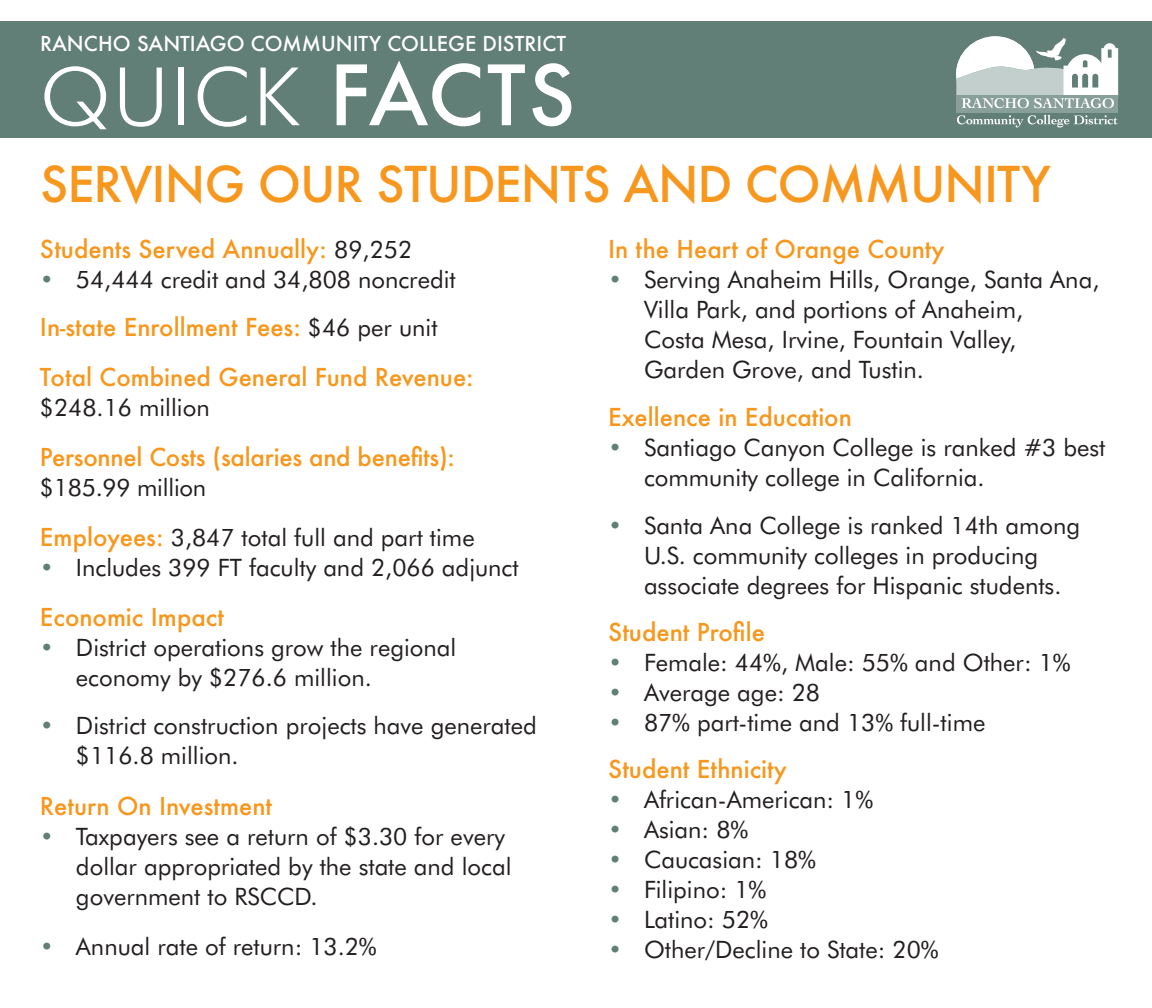
<style>
.page{position:relative;width:1152px;height:1008px;background:#fff}
.page>*{position:absolute;margin:0;border:0;box-sizing:border-box;transform-origin:0 0}
.t1{font:300 80.8px "Futura BT";letter-spacing:.03em;color:#fff}
.t2{font:500 48px "Futura";letter-spacing:-.02em;color:#f7971d}
.t3{font:24px/30px "Futura BT";color:#231f20}
.t4{font:500 24px/50px "Futura";color:#f7971d}
.t5{font:500 20px "Futura";color:#fff}
.s1{font-family:"Futura";font-weight:500}
.s2{font-family:"Futura BT";font-weight:400;color:#231f20}
.s3{color:#617e77}
.s4{font-family:"Futura";font-weight:500;color:#f7971d}
</style>
<div class="page">
<div style="left:0;top:22px;width:1152px;height:116px;background:#617e77"></div>
<svg style="left:956px;top:36px;width:162px;height:91px"></svg>
<p class="t5" style="left:40px;top:30px;width:528px">RANCHO SANTIAGO COMMUNITY COLLEGE DISTRICT</p>
<h1 class="t1" style="left:40px;top:47px;width:537px">QUICK <span class="s1">FACTS</span></h1>
<h2 class="t2" style="left:40px;top:151px;width:1012px">SERVING OUR STUDENTS AND COMMUNITY</h2>
<p class="t4" style="left:40px;top:224px;width:374px">Students Served Annually: <span class="s2">89,252</span></p>
<p class="t3" style="left:40px;top:264px;width:417px"><span class="s3">•</span> 54,444 credit and 34,808 noncredit</p>
<p class="t4" style="left:40px;top:302px;width:435px">In-state Enrollment Fees: <span class="s2">$46 per unit<br></span>Total Combined General Fund Revenue:</p>
<p class="t3" style="left:40px;top:392px;width:171px">$248.16 million</p>
<p class="t4" style="left:40px;top:432px;width:417px">Personnel Costs (salaries and benefits):</p>
<p class="t3" style="left:40px;top:462px;width:436px;line-height:50px">$185.99 million<br><span class="s4">Employees:</span> 3,847 total full and part time</p>
<p class="t3" style="left:40px;top:553px;width:480px"><span class="s3">•</span> Includes 399 FT faculty and 2,066 adjunct</p>
<p class="t4" style="left:40px;top:592px;width:185px">Economic Impact</p>
<p class="t3" style="left:76px;top:633px;width:382px;text-indent:-36px"><span class="s3">•</span> District operations grow the regional economy by $276.6 million.</p>
<p class="t3" style="left:76px;top:711px;width:462px;text-indent:-36px"><span class="s3">•</span> District construction projects have generated $116.8 million.</p>
<p class="t4" style="left:40px;top:780px;width:234px">Return On Investment</p>
<p class="t3" style="left:76px;top:821px;width:437px;text-indent:-36px"><span class="s3">•</span> Taxpayers see a return of $3.30 for every dollar appropriated by the state and local government to RSCCD.</p>
<p class="t3" style="left:40px;top:931px;width:338px"><span class="s3">•</span> Annual rate of return: 13.2%</p>
<p class="t4" style="left:608px;top:224px;width:338px">In the Heart of Orange County</p>
<p class="t3" style="left:644px;top:264px;width:457px;text-indent:-36px"><span class="s3">•</span> Serving Anaheim Hills, Orange, Santa Ana, Villa Park, and portions of Anaheim,<br>Costa Mesa, Irvine, Fountain Valley, Garden Grove, and Tustin.</p>
<p class="t4" style="left:608px;top:392px;width:245px">Exellence in Education</p>
<p class="t3" style="left:644px;top:432px;width:463px;text-indent:-36px"><span class="s3">•</span> Santiago Canyon College is ranked #3 best community college in California.</p>
<p class="t3" style="left:644px;top:510px;width:438px;text-indent:-36px"><span class="s3">•</span> Santa Ana College is ranked 14th among<br>U.S. community colleges in producing associate degrees for Hispanic students.</p>
<p class="t4" style="left:608px;top:607px;width:158px">Student Profile</p>
<p class="t3" style="left:608px;top:647px;width:464px"><span class="s3">•</span> Female: 44%, Male: 55% and Other: 1%</p>
<p class="t3" style="left:608px;top:677px;width:214px"><span class="s3">•</span> Average age: 28</p>
<p class="t3" style="left:608px;top:707px;width:379px"><span class="s3">•</span> 87% part-time and 13% full-time</p>
<p class="t4" style="left:608px;top:744px;width:180px">Student Ethnicity</p>
<p class="t3" style="left:608px;top:785px;width:267px"><span class="s3">•</span> African-American: 1%</p>
<p class="t3" style="left:608px;top:815px;width:142px"><span class="s3">•</span> Asian: 8%</p>
<p class="t3" style="left:608px;top:845px;width:210px"><span class="s3">•</span> Caucasian: 18%</p>
<p class="t3" style="left:608px;top:875px;width:160px"><span class="s3">•</span> Filipino: 1%</p>
<p class="t3" style="left:608px;top:905px;width:162px"><span class="s3">•</span> Latino: 52%</p>
<p class="t3" style="left:608px;top:935px;width:332px"><span class="s3">•</span> Other/Decline to State: 20%</p>
</div>
